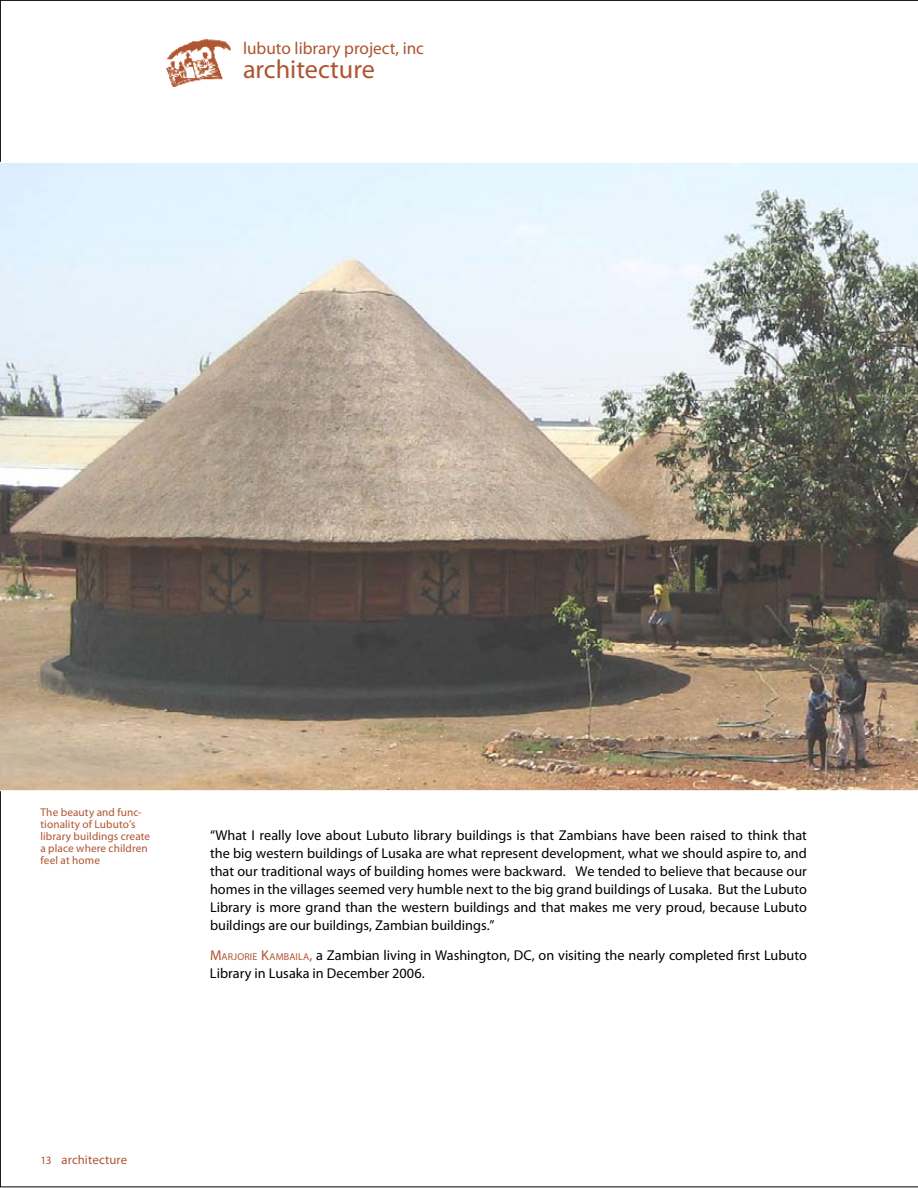
<style>
.page{position:relative;width:918px;height:1188px;background:#fff}
.page>*{position:absolute;margin:0;border:0;box-sizing:border-box;transform-origin:0 0}
.t1{font:26.25px "Myriad Pro";color:#ae5430}
.t2{font:17.25px "Myriad Pro";color:#ae5430}
.t3{font:14.25px/18px "Myriad Pro";color:#000;text-align:justify}
.t4{font:12.75px "Myriad Pro";letter-spacing:.01em;color:#ae5430}
.t5{font:11.25px/12px "Myriad Pro";letter-spacing:.01em;color:#ae5430}
.s1{color:#ae5430}
.s2{font-size:10.05px;color:#ae5430}
.s3{font-size:11.25px}
</style>
<div class="page">
<img style="left:0;top:163px;width:918px;height:628px">
<p class="t2" style="left:243px;top:38px;width:183px">lubuto library project, inc</p>
<h1 class="t1" style="left:243px;top:53px;width:133px">architecture</h1>
<p class="t5" style="left:40px;top:806px;width:111px">The beauty and func&shy;tionality of Lubuto’s library buildings create a place where children feel at home</p>
<p class="t3" style="left:210px;top:826px;width:598px">“What I really love about Lubuto library buildings is that Zambians have been raised to think that the big western buildings of Lusaka are what represent development, what we should aspire to, and that our traditional ways of building homes were backward. We tended to believe that because our homes in the villages seemed very humble next to the big grand buildings of Lusaka. But the Lubuto Library is more grand than the western buildings and that makes me very proud, because Lubuto buildings are our buildings, Zambian buildings.”</p>
<p class="t3" style="left:210px;top:946px;width:599px"><span class="s1">M</span><span class="s2">ARJORIE</span> <span class="s1">K</span><span class="s2">AMBAILA</span><span class="s1">,</span> a Zambian living in Washington, DC, on visiting the nearly completed first Lubuto<br>Library in Lusaka in December 2006.</p>
<p class="t4" style="left:40px;top:1152px;width:88px"><span class="s3">13</span> architecture</p>
</div>
